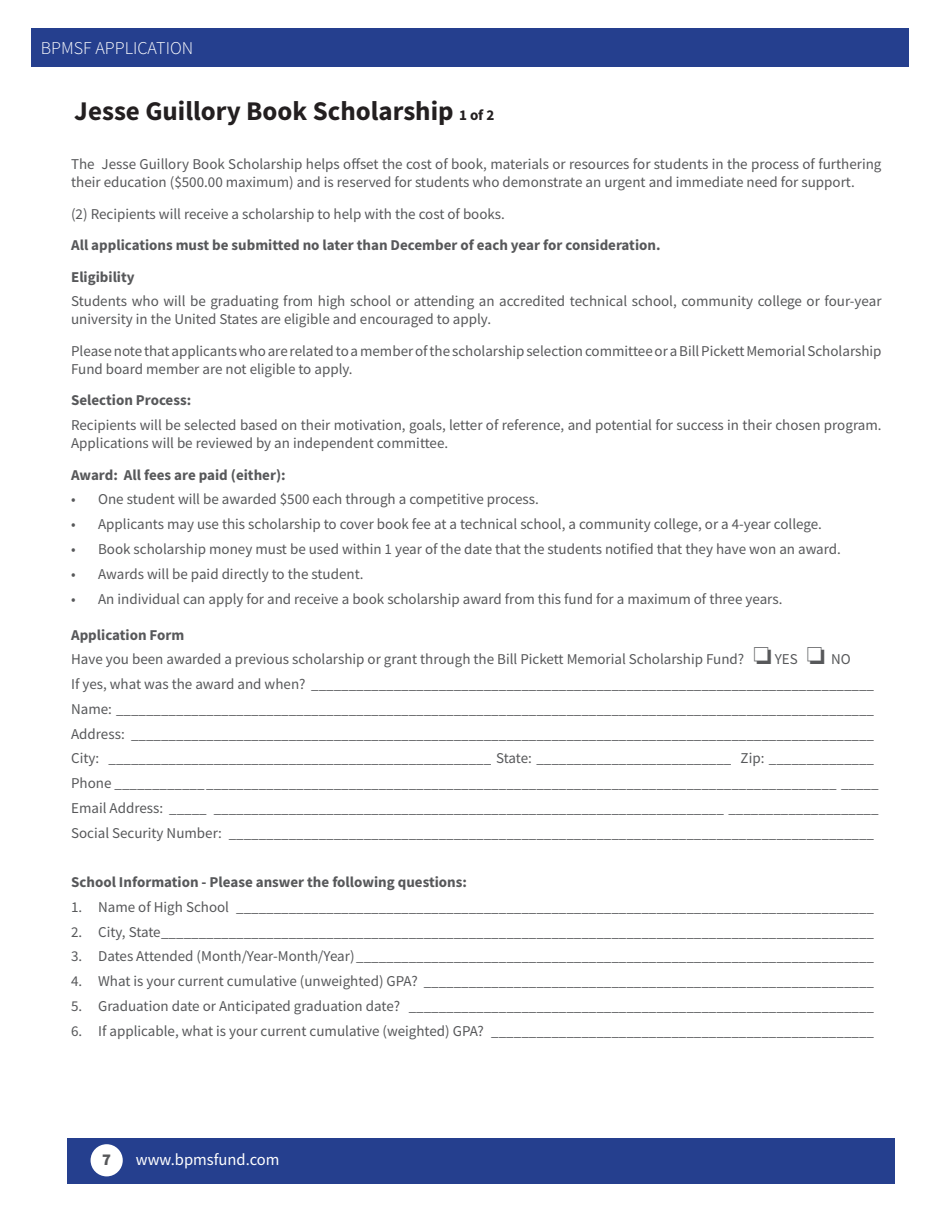
<style>
.page{position:relative;width:944px;height:1214px;background:#fff}
.page>*{position:absolute;margin:0;border:0;box-sizing:border-box;transform-origin:0 0}
.t1{font:700 27px "Source Sans Pro";color:#231f20}
.t2{font:300 18px "Source Sans Pro";color:#fff}
.t3{font:16.5px "Source Sans Pro";color:#fff}
.t4{font:900 16.5px "Source Sans Pro";color:#57585a}
.t5{font:15px/18px "Source Sans Pro";color:#57585a}
.t6{font:700 15px "Source Sans Pro";color:#57585a}
.s1{font-size:15px}
</style>
<div class="page">
<div style="left:31px;top:28px;width:877px;height:39px;background:#253f8e"></div>
<div style="left:67px;top:1138px;width:827px;height:45px;background:#253f8e"></div>
<div style="left:91px;top:1144px;width:32px;height:32px;background:#fff;border-radius:50%"></div>
<p class="t2" style="left:41px;top:37px;width:154px">BPMSF APPLICATION</p>
<p class="t1" style="left:74px;top:92px;width:421px">Jesse Guillory Book Scholarship <span class="s1">1 of 2</span></p>
<p class="t5" style="left:71px;top:155px;width:811px">The Jesse Guillory Book Scholarship helps offset the cost of book, materials or resources for students in the process of furthering their education ($500.00 maximum) and is reserved for students who demonstrate an urgent and immediate need for support.</p>
<p class="t5" style="left:71px;top:204px;width:435px">(2) Recipients will receive a scholarship to help with the cost of books.</p>
<p class="t6" style="left:71px;top:235px;width:591px">All applications must be submitted no later than December of each year for consideration.</p>
<p class="t6" style="left:71px;top:266px;width:65px">Eligibility</p>
<p class="t5" style="left:71px;top:292px;width:812px">Students who will be graduating from high school or attending an accredited technical school, community college or four-year university in the United States are eligible and encouraged to apply.</p>
<p class="t5" style="left:71px;top:342px;width:812px">Please note that applicants who are related to a member of the scholarship selection committee or a Bill Pickett Memorial Scholarship<br>Fund board member are not eligible to apply.</p>
<p class="t6" style="left:71px;top:390px;width:122px">Selection Process:</p>
<p class="t5" style="left:71px;top:416px;width:812px">Recipients will be selected based on their motivation, goals, letter of reference, and potential for success in their chosen program.<br>Applications will be reviewed by an independent committee.</p>
<p class="t6" style="left:71px;top:464px;width:216px">Award: All fees are paid (either):</p>
<p class="t5" style="left:71px;top:490px;width:469px">• One student will be awarded $500 each through a competitive process.</p>
<p class="t5" style="left:71px;top:515px;width:752px">• Applicants may use this scholarship to cover book fee at a technical school, a community college, or a 4-year college.</p>
<p class="t5" style="left:71px;top:540px;width:771px">• Book scholarship money must be used within 1 year of the date that the students notified that they have won an award.</p>
<p class="t5" style="left:71px;top:564px;width:294px">• Awards will be paid directly to the student.</p>
<p class="t5" style="left:71px;top:589px;width:712px">• An individual can apply for and receive a book scholarship award from this fund for a maximum of three years.</p>
<p class="t6" style="left:71px;top:624px;width:115px">Application Form</p>
<p class="t5" style="left:71px;top:650px;width:781px">Have you been awarded a previous scholarship or grant through the Bill Pickett Memorial Scholarship Fund? ❏ YES ❏ NO</p>
<p class="t5" style="left:71px;top:675px;width:804px">If yes, what was the award and when? ___________________________________________________________________________</p>
<p class="t5" style="left:71px;top:699px;width:804px">Name: _____________________________________________________________________________________________________</p>
<p class="t5" style="left:71px;top:724px;width:804px">Address: ___________________________________________________________________________________________________</p>
<p class="t5" style="left:71px;top:749px;width:804px">City: ___________________________________________________ State: __________________________ Zip: ______________</p>
<p class="t5" style="left:71px;top:774px;width:809px">Phone ________________________________________________________________________________________________ _____</p>
<p class="t5" style="left:71px;top:798px;width:809px">Email Address: _____ ____________________________________________________________________ ____________________</p>
<p class="t5" style="left:71px;top:823px;width:804px">Social Security Number: ______________________________________________________________________________________</p>
<p class="t6" style="left:71px;top:872px;width:397px">School Information - Please answer the following questions:</p>
<p class="t5" style="left:71px;top:897px;width:804px">1. Name of High School _____________________________________________________________________________________</p>
<p class="t5" style="left:71px;top:922px;width:804px">2. City, State_______________________________________________________________________________________________</p>
<p class="t5" style="left:71px;top:947px;width:804px">3. Dates Attended (Month/Year-Month/Year)_____________________________________________________________________</p>
<p class="t5" style="left:71px;top:972px;width:804px">4. What is your current cumulative (unweighted) GPA? ____________________________________________________________</p>
<p class="t5" style="left:71px;top:996px;width:804px">5. Graduation date or Anticipated graduation date? ______________________________________________________________</p>
<p class="t5" style="left:71px;top:1021px;width:804px">6. If applicable, what is your current cumulative (weighted) GPA? ___________________________________________________</p>
<p class="t4" style="left:102px;top:1148px;width:10px">7</p>
<p class="t3" style="left:136px;top:1149px;width:145px">www.bpmsfund.com</p>
</div>
